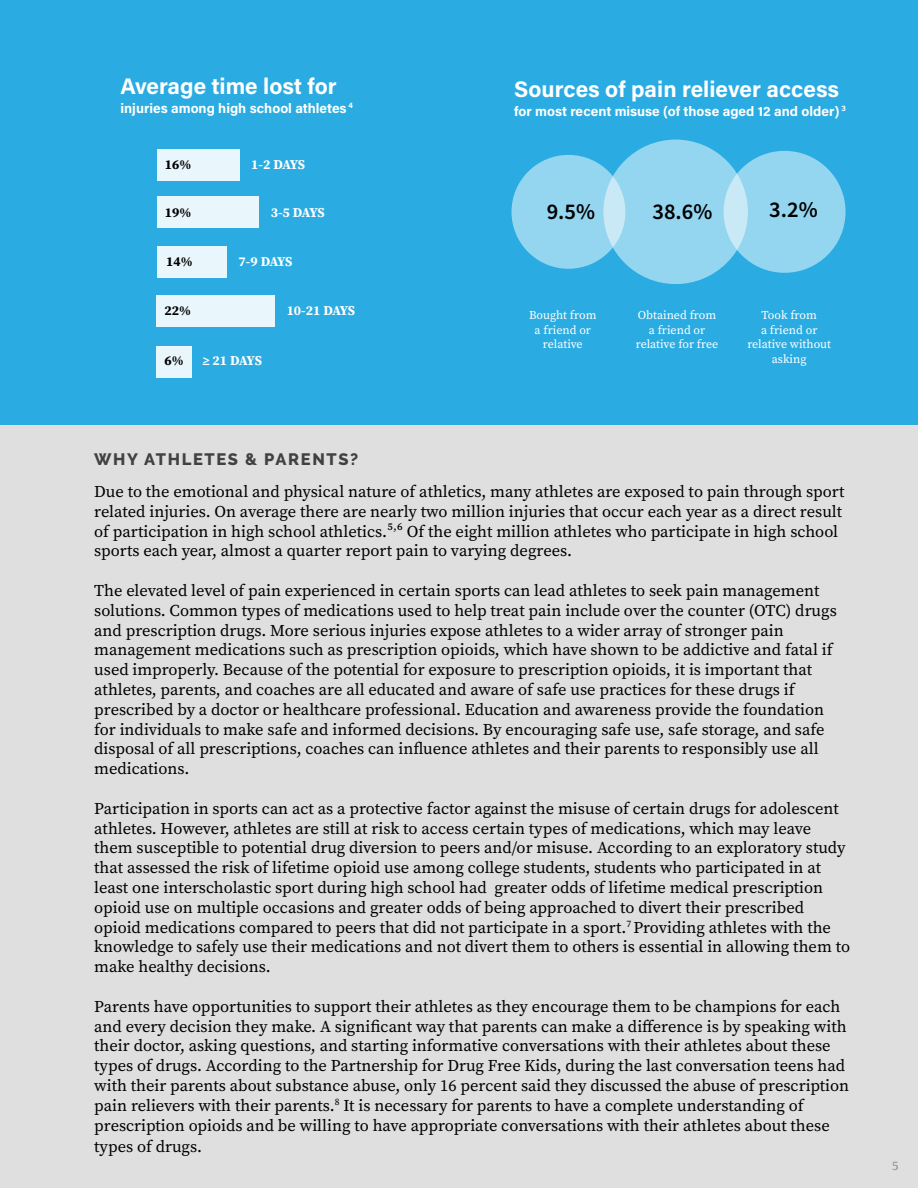
<style>
.page{position:relative;width:918px;height:1188px;background:#dfdfdf}
.page>*{position:absolute;margin:0;border:0;box-sizing:border-box;transform-origin:0 0}
.t1{font:700 22.5px "Acumin Pro";color:#fff}
.t2{font:600 22.5px "Source Sans Pro";color:#000}
.t3{font:16.5px/19.8px "Source Serif Pro";color:#000}
.t4{font:800 16.5px "Raleway";letter-spacing:.1em;color:#414042}
.t5{font:16.5px "Yrsa";color:#949596}
.t6{font:700 13.65px "Acumin Pro";color:#fff}
.t7{font:700 13.5px "Source Serif Pro";letter-spacing:-.065em;color:#fff}
.t8{font:700 13.5px "Source Serif Pro";color:#000}
.t9{font:12px/14.4px "Source Serif Pro";color:#fff;text-align:center}
</style>
<div class="page">
<div style="left:0;top:0;width:918px;height:424px;background:#2aace2"></div>
<div style="left:603px;top:140px;width:145px;height:144px;background:#94d5f0;border-radius:50%"></div>
<svg style="left:724px;top:151px;width:122px;height:122px;background:#99d7f0"></svg>
<svg style="left:512px;top:155px;width:113px;height:114px;background:#99d6f0"></svg>
<div style="left:157px;top:149px;width:82px;height:32px;background:#e9f6fc"></div>
<div style="left:156px;top:346px;width:36px;height:31px;background:#e9f6fc"></div>
<div style="left:157px;top:197px;width:102px;height:31px;background:#e9f6fc"></div>
<div style="left:157px;top:247px;width:69px;height:31px;background:#e9f6fc"></div>
<div style="left:156px;top:295px;width:118px;height:31px;background:#e9f6fc"></div>
<h1 class="t1" style="left:120px;top:70px;width:218px">Average time lost for</h1>
<p class="t6" style="left:120px;top:99px;width:234px">injuries among high school athletes <sup>4</sup></p>
<p class="t8" style="left:165px;top:155px;width:28px">16%</p>
<p class="t8" style="left:165px;top:203px;width:28px">19%</p>
<p class="t8" style="left:166px;top:252px;width:28px">14%</p>
<p class="t8" style="left:165px;top:301px;width:28px">22%</p>
<p class="t7" style="left:251px;top:155px;width:55px">1-2 DAYS</p>
<p class="t7" style="left:271px;top:203px;width:55px">3-5 DAYS</p>
<p class="t7" style="left:239px;top:252px;width:55px">7-9 DAYS</p>
<p class="t7" style="left:287px;top:301px;width:70px">10-21 DAYS</p>
<p class="t8" style="left:165px;top:351px;width:21px">6%</p>
<p class="t7" style="left:202px;top:351px;width:61px">≥ 21 DAYS</p>
<p class="t4" style="left:94px;top:449px;width:266px">WHY ATHLETES &amp; PARENTS?</p>
<h1 class="t1" style="left:514px;top:73px;width:327px">Sources of pain reliever access</h1>
<p class="t6" style="left:514px;top:102px;width:333px">for most recent misuse (of those aged 12 and older) <sup>3</sup></p>
<h1 class="t2" style="left:547px;top:196px;width:50px">9.5%</h1>
<h1 class="t2" style="left:653px;top:196px;width:61px">38.6%</h1>
<h1 class="t2" style="left:769px;top:195px;width:50px">3.2%</h1>
<p class="t9" style="left:529px;top:308px;width:69px">Bought from a friend or relative</p>
<p class="t9" style="left:636px;top:308px;width:84px">Obtained from a friend or relative for free</p>
<p class="t9" style="left:747px;top:308px;width:85px">Took from<br>a friend or relative without asking</p>
<p class="t3" style="left:94px;top:482px;width:752px">Due to the emotional and physical nature of athletics, many athletes are exposed to pain through sport related injuries. On average there are nearly two million injuries that occur each year as a direct result of participation in high school athletics.5,6 Of the eight million athletes who participate in high school sports each year, almost a quarter report pain to varying degrees.</p>
<p class="t3" style="left:94px;top:581px;width:744px">The elevated level of pain experienced in certain sports can lead athletes to seek pain management solutions. Common types of medications used to help treat pain include over the counter (OTC) drugs and prescription drugs. More serious injuries expose athletes to a wider array of stronger pain management medications such as prescription opioids, which have shown to be addictive and fatal if used improperly. Because of the potential for exposure to prescription opioids, it is important that athletes, parents, and coaches are all educated and aware of safe use practices for these drugs if prescribed by a doctor or healthcare professional. Education and awareness provide the foundation for individuals to make safe and informed decisions. By encouraging safe use, safe storage, and safe disposal of all prescriptions, coaches can influence athletes and their parents to responsibly use all medications.</p>
<p class="t3" style="left:94px;top:798px;width:757px">Participation in sports can act as a protective factor against the misuse of certain drugs for adolescent athletes. However, athletes are still at risk to access certain types of medications, which may leave them susceptible to potential drug diversion to peers and/or misuse. According to an exploratory study that assessed the risk of lifetime opioid use among college students, students who participated in at least one interscholastic sport during high school had greater odds of lifetime medical prescription opioid use on multiple occasions and greater odds of being approached to divert their prescribed opioid medications compared to peers that did not participate in a sport.<sup>7</sup> Providing athletes with the knowledge to safely use their medications and not divert them to others is essential in allowing them to make healthy decisions.</p>
<p class="t3" style="left:94px;top:996px;width:756px">Parents have opportunities to support their athletes as they encourage them to be champions for each and every decision they make. A significant way that parents can make a difference is by speaking with their doctor, asking questions, and starting informative conversations with their athletes about these types of drugs. According to the Partnership for Drug Free Kids, during the last conversation teens had with their parents about substance abuse, only 16 percent said they discussed the abuse of prescription pain relievers with their parents.<sup>8</sup> It is necessary for parents to have a complete understanding of prescription opioids and be willing to have appropriate conversations with their athletes about these</p>
<p class="t3" style="left:94px;top:1137px;width:109px">types of drugs.</p>
<p class="t5" style="left:892px;top:1156px;width:9px">5</p>
</div>
